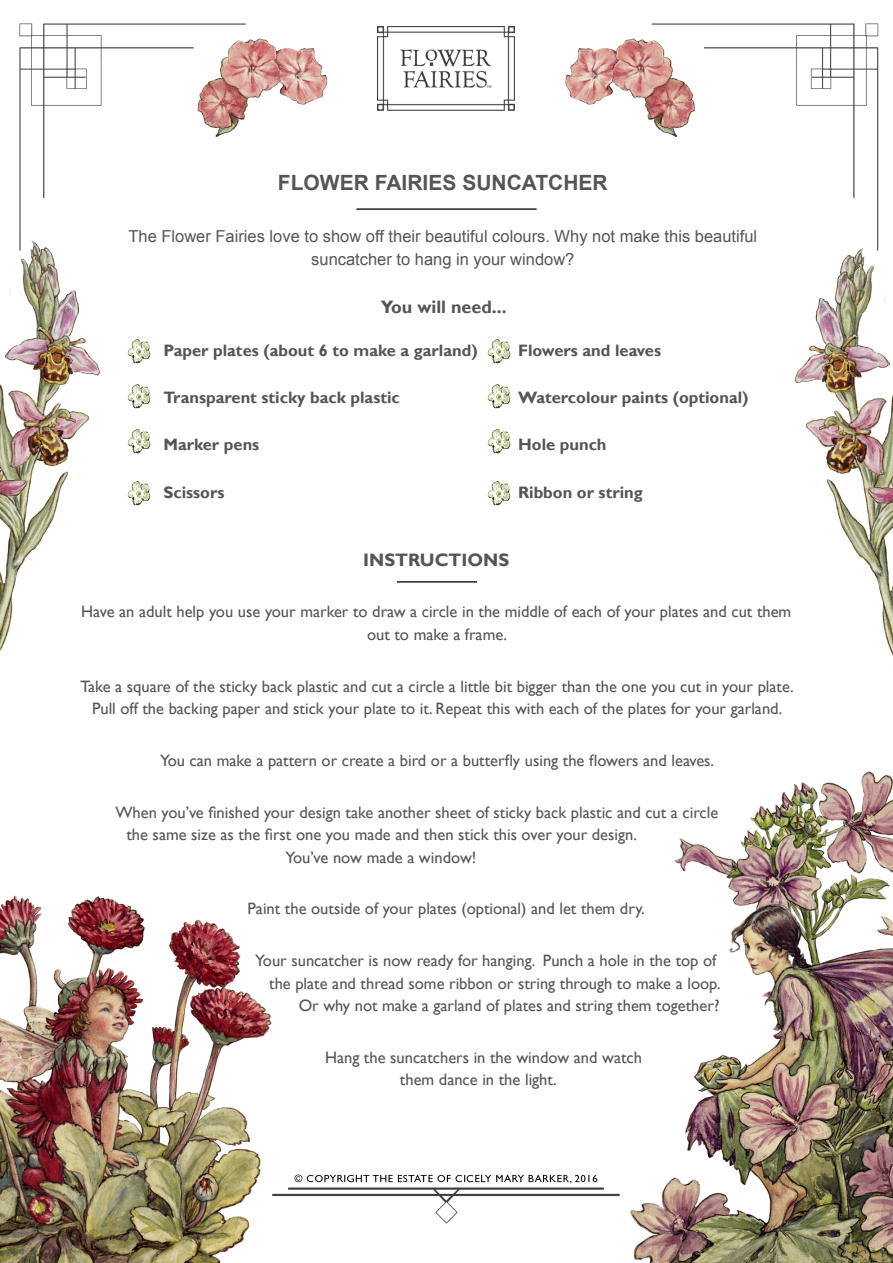
<style>
.page{position:relative;width:893px;height:1263px;background:#fff}
.page>*{position:absolute;margin:0;border:0;box-sizing:border-box;transform-origin:0 0}
.t1{font:700 21px "Arial";color:#555}
.t2{font:700 18px "Gill Sans";color:#555}
.t3{font:16.5px/22.5px "Gill Sans";color:#555;text-align:center}
.t4{font:700 16.5px "Gill Sans";color:#555}
.t5{font:16.5px/22.5px "Arial";color:#555;text-align:center}
</style>
<div class="page">
<img style="left:0;top:23px;width:893px;height:1240px">
<img style="left:123px;top:339px;width:30px;height:24px">
<img style="left:483px;top:339px;width:30px;height:24px">
<img style="left:123px;top:384px;width:30px;height:24px">
<img style="left:483px;top:384px;width:30px;height:24px">
<img style="left:123px;top:429px;width:30px;height:25px">
<img style="left:483px;top:429px;width:30px;height:25px">
<img style="left:123px;top:481px;width:30px;height:25px">
<img style="left:483px;top:481px;width:30px;height:25px">
<hr style="left:356px;top:208px;width:181px;height:2px;background:#231f20">
<hr style="left:397px;top:581px;width:80px;height:2px;background:#231f20">
<p class="t1" style="left:278px;top:169px;width:331px">FLOWER FAIRIES SUNCATCHER</p>
<p class="t5" style="left:128px;top:225px;width:630px">The Flower Fairies love to show off their beautiful colours. Why not make this beautiful suncatcher to hang in your window?</p>
<p class="t2" style="left:381px;top:296px;width:127px">You will need...</p>
<p class="t4" style="left:163px;top:340px;width:316px">Paper plates (about 6 to make a garland)</p>
<p class="t4" style="left:163px;top:387px;width:238px">Transparent sticky back plastic</p>
<p class="t4" style="left:163px;top:435px;width:97px">Marker pens</p>
<p class="t4" style="left:163px;top:482px;width:63px">Scissors</p>
<p class="t4" style="left:518px;top:340px;width:144px">Flowers and leaves</p>
<p class="t4" style="left:518px;top:387px;width:232px">Watercolour paints (optional)</p>
<p class="t4" style="left:518px;top:435px;width:90px">Hole punch</p>
<p class="t4" style="left:518px;top:482px;width:126px">Ribbon or string</p>
<p class="t2" style="left:363px;top:549px;width:148px">INSTRUCTIONS</p>
<p class="t3" style="left:81px;top:601px;width:712px">Have an adult help you use your marker to draw a circle in the middle of each of your plates and cut them out to make a frame.</p>
<p class="t3" style="left:80px;top:675px;width:715px">Take a square of the sticky back plastic and cut a circle a little bit bigger than the one you cut in your plate.<br>Pull off the backing paper and stick your plate to it. Repeat this with each of the plates for your garland.</p>
<p class="t3" style="left:160px;top:749px;width:556px">You can make a pattern or create a bird or a butterfly using the flowers and leaves.</p>
<p class="t3" style="left:115px;top:801px;width:604px">When you’ve finished your design take another sheet of sticky back plastic and cut a circle</p>
<p class="t3" style="left:126px;top:823px;width:512px">the same size as the first one you made and then stick this over your design.</p>
<p class="t3" style="left:285px;top:846px;width:192px">You’ve now made a window!</p>
<p class="t3" style="left:248px;top:898px;width:399px">Paint the outside of your plates (optional) and let them dry.</p>
<p class="t3" style="left:255px;top:949px;width:467px;text-align:right">Your suncatcher is now ready for hanging. Punch a hole in the top of the plate and thread some ribbon or string through to make a loop.<br>Or why not make a garland of plates and string them together?</p>
<p class="t3" style="left:400px;top:1046px;width:244px;text-align:left;text-indent:-75px">Hang the suncatchers in the window and watch them dance in the light.</p>
</div>
